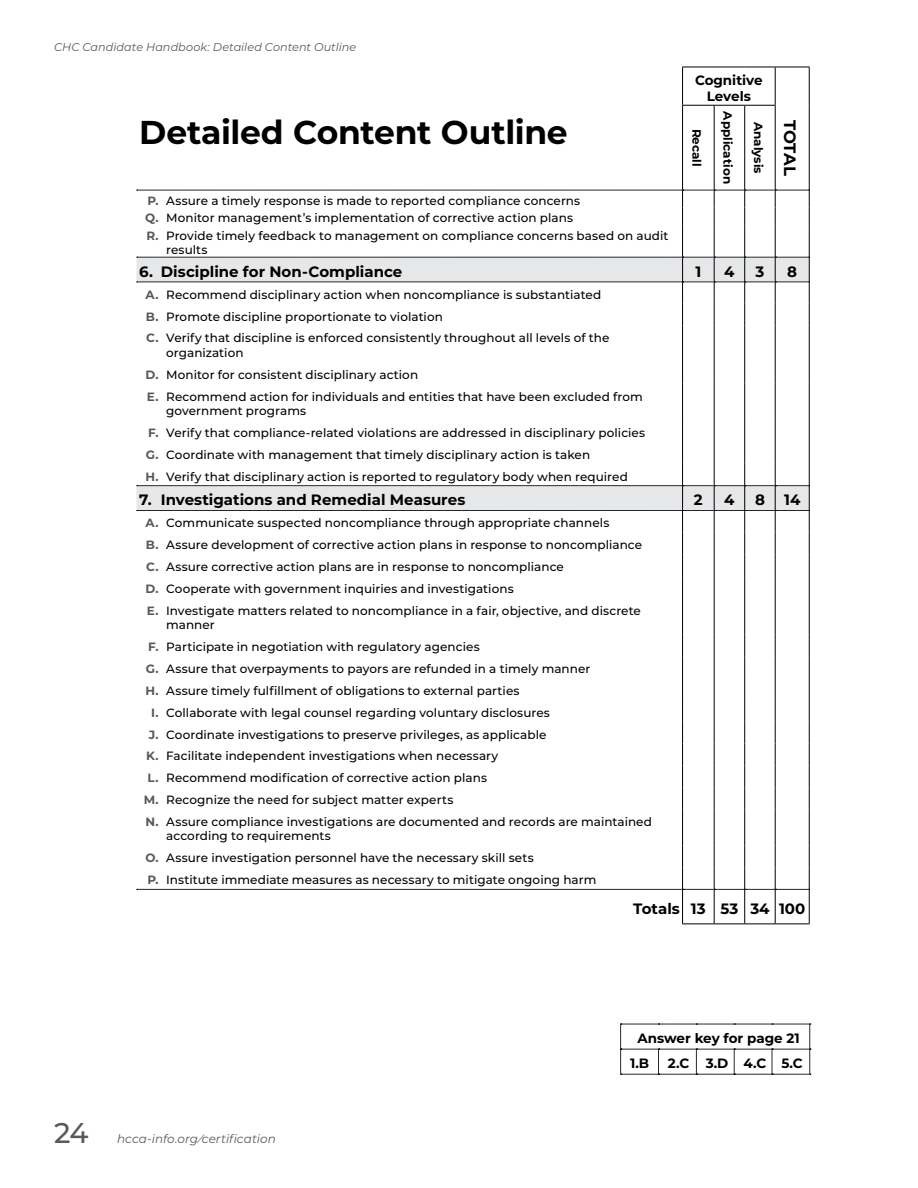
<style>
.page{position:relative;width:918px;height:1188px;background:#fff}
.page>*{position:absolute;margin:0;border:0;box-sizing:border-box;transform-origin:0 0}
.t1{font:700 33px "Montserrat";letter-spacing:-.01em;color:#000}
.t2{font:500 28.5px "Montserrat";color:#58595b}
.t3{font:700 16.5px "Montserrat";color:#000}
.t4{font:700 15px "Montserrat";color:#000}
.t5{font:700 13.5px/16.2px "Montserrat";color:#000;text-align:center}
.t6{font:500 12px/21.9px "Montserrat";letter-spacing:.005em;color:#000}
.t7{font:italic 12px "Montserrat";letter-spacing:.005em;color:#58595b}
.t8{font:700 12px "Montserrat";color:#000}
.t9{font:italic 11.25px "Montserrat";letter-spacing:.005em;color:#58595b}
.s1{font-weight:700;color:#58595b}
</style>
<div class="page">
<hr style="left:809px;top:67px;width:1px;height:38px;background:#000">
<hr style="left:809px;top:105px;width:1px;height:85px;background:#000">
<hr style="left:809px;top:225px;width:1px;height:32px;background:#000">
<hr style="left:809px;top:326px;width:1px;height:36px;background:#000">
<svg style="left:809px;top:362px;width:1px;height:22px"></svg>
<hr style="left:809px;top:384px;width:1px;height:36px;background:#000">
<hr style="left:809px;top:598px;width:1px;height:36px;background:#000">
<svg style="left:809px;top:634px;width:1px;height:175px"></svg>
<hr style="left:809px;top:809px;width:1px;height:37px;background:#000">
<hr style="left:682px;top:67px;width:1px;height:38px;background:#000">
<hr style="left:775px;top:67px;width:1px;height:38px;background:#000">
<hr style="left:682px;top:67px;width:32px;height:1px;background:#000">
<hr style="left:714px;top:67px;width:31px;height:1px;background:#000">
<hr style="left:745px;top:67px;width:30px;height:1px;background:#000">
<hr style="left:775px;top:67px;width:35px;height:1px;background:#000">
<hr style="left:682px;top:106px;width:1px;height:84px;background:#000">
<hr style="left:714px;top:106px;width:1px;height:84px;background:#000">
<hr style="left:744px;top:106px;width:1px;height:84px;background:#000">
<hr style="left:775px;top:106px;width:1px;height:84px;background:#000">
<hr style="left:682px;top:105px;width:32px;height:1px;background:#000">
<hr style="left:714px;top:105px;width:31px;height:1px;background:#000">
<hr style="left:745px;top:105px;width:31px;height:1px;background:#000">
<hr style="left:682px;top:924px;width:32px;height:1px;background:#000">
<hr style="left:714px;top:924px;width:31px;height:1px;background:#000">
<hr style="left:745px;top:924px;width:30px;height:1px;background:#000">
<hr style="left:775px;top:924px;width:35px;height:1px;background:#000">
<svg style="left:137px;top:190px;width:673px;height:35px"></svg>
<hr style="left:682px;top:225px;width:1px;height:32px;background:#000">
<hr style="left:714px;top:225px;width:1px;height:32px;background:#000">
<hr style="left:744px;top:225px;width:1px;height:32px;background:#000">
<hr style="left:775px;top:225px;width:1px;height:32px;background:#000">
<svg style="left:137px;top:257px;width:673px;height:69px"></svg>
<hr style="left:682px;top:326px;width:1px;height:36px;background:#000">
<hr style="left:714px;top:326px;width:1px;height:36px;background:#000">
<hr style="left:744px;top:326px;width:1px;height:36px;background:#000">
<hr style="left:775px;top:326px;width:1px;height:36px;background:#000">
<svg style="left:682px;top:362px;width:1px;height:22px"></svg>
<svg style="left:714px;top:362px;width:1px;height:22px"></svg>
<svg style="left:744px;top:362px;width:1px;height:22px"></svg>
<svg style="left:775px;top:362px;width:1px;height:22px"></svg>
<hr style="left:682px;top:384px;width:1px;height:36px;background:#000">
<hr style="left:714px;top:384px;width:1px;height:36px;background:#000">
<hr style="left:744px;top:384px;width:1px;height:36px;background:#000">
<hr style="left:775px;top:384px;width:1px;height:36px;background:#000">
<svg style="left:137px;top:420px;width:673px;height:178px"></svg>
<hr style="left:682px;top:598px;width:1px;height:36px;background:#000">
<hr style="left:714px;top:598px;width:1px;height:36px;background:#000">
<hr style="left:744px;top:598px;width:1px;height:36px;background:#000">
<hr style="left:775px;top:598px;width:1px;height:36px;background:#000">
<svg style="left:682px;top:634px;width:1px;height:175px"></svg>
<svg style="left:714px;top:634px;width:1px;height:175px"></svg>
<svg style="left:744px;top:634px;width:1px;height:175px"></svg>
<svg style="left:775px;top:634px;width:1px;height:175px"></svg>
<hr style="left:682px;top:809px;width:1px;height:37px;background:#000">
<hr style="left:714px;top:809px;width:1px;height:37px;background:#000">
<hr style="left:744px;top:809px;width:1px;height:37px;background:#000">
<hr style="left:775px;top:809px;width:1px;height:37px;background:#000">
<svg style="left:136px;top:846px;width:674px;height:78px"></svg>
<hr style="left:682px;top:889px;width:1px;height:35px;background:#000">
<hr style="left:714px;top:889px;width:1px;height:35px;background:#000">
<hr style="left:744px;top:889px;width:1px;height:35px;background:#000">
<hr style="left:775px;top:889px;width:1px;height:35px;background:#000">
<svg style="left:620px;top:1024px;width:191px;height:51px"></svg>
<p class="t9" style="left:54px;top:40px;width:304px">CHC Candidate Handbook: Detailed Content Outline</p>
<h1 class="t1" style="left:139px;top:109px;width:430px">Detailed Content Outline</h1>
<p class="t5" style="left:695px;top:71px;width:69px">Cognitive<br>Levels</p>
<p class="t8" style="left:705px;top:129px;width:40px;rotate:90deg">Recall</p>
<p class="t8" style="left:737px;top:111px;width:74px;rotate:90deg">Application</p>
<p class="t8" style="left:767px;top:122px;width:53px;rotate:90deg">Analysis</p>
<h3 class="t3" style="left:802px;top:120px;width:58px;rotate:90deg">TOTAL</h3>
<p class="t6" style="left:145px;top:191px;width:525px;line-height:17.5px"><span class="s1">P.</span> Assure a timely response is made to reported compliance concerns<br><span class="s1">Q.</span> Monitor management’s implementation of corrective action plans<br><span class="s1">R.</span> Provide timely feedback to management on compliance concerns based on audit</p>
<p class="t6" style="left:166px;top:238px;width:43px">results</p>
<p class="t4" style="left:139px;top:261px;width:265px">6. Discipline for Non-Compliance</p>
<p class="t4" style="left:695px;top:261px;width:7px">1</p>
<p class="t4" style="left:724px;top:261px;width:12px">4</p>
<p class="t4" style="left:756px;top:261px;width:10px">3</p>
<p class="t4" style="left:787px;top:261px;width:11px">8</p>
<p class="t6" style="left:146px;top:283px;width:465px"><span class="s1">A.</span> Recommend disciplinary action when noncompliance is substantiated<br><span class="s1">B.</span> Promote discipline proportionate to violation<br><span class="s1">C.</span> Verify that discipline is enforced consistently throughout all levels of the</p>
<p class="t6" style="left:146px;top:341px;width:499px;text-indent:21px">organization<br><span class="s1">D.</span> Monitor for consistent disciplinary action<br><span class="s1">E.</span> Recommend action for individuals and entities that have been excluded from</p>
<p class="t6" style="left:145px;top:399px;width:501px;text-indent:21px">government programs<br><span class="s1">F.</span> Verify that compliance-related violations are addressed in disciplinary policies <span class="s1">G.</span> Coordinate with management that timely disciplinary action is taken<br><span class="s1">H.</span> Verify that disciplinary action is reported to regulatory body when required</p>
<p class="t4" style="left:139px;top:489px;width:328px">7. Investigations and Remedial Measures</p>
<p class="t4" style="left:694px;top:489px;width:10px">2</p>
<p class="t4" style="left:724px;top:489px;width:12px">4</p>
<p class="t4" style="left:755px;top:489px;width:11px">8</p>
<p class="t4" style="left:784px;top:489px;width:18px">14</p>
<p class="t6" style="left:146px;top:512px;width:498px"><span class="s1">A.</span> Communicate suspected noncompliance through appropriate channels<br><span class="s1">B.</span> Assure development of corrective action plans in response to noncompliance <span class="s1">C.</span> Assure corrective action plans are in response to noncompliance<br><span class="s1">D.</span> Cooperate with government inquiries and investigations<br><span class="s1">E.</span> Investigate matters related to noncompliance in a fair, objective, and discrete</p>
<p class="t6" style="left:166px;top:613px;width:50px">manner</p>
<p class="t6" style="left:148px;top:635px;width:333px"><span class="s1">F.</span> Participate in negotiation with regulatory agencies</p>
<p class="t6" style="left:146px;top:657px;width:446px"><span class="s1">G.</span> Assure that overpayments to payors are refunded in a timely manner</p>
<p class="t6" style="left:145px;top:679px;width:376px"><span class="s1">H.</span> Assure timely fulfillment of obligations to external parties</p>
<p class="t6" style="left:151px;top:701px;width:400px"><span class="s1">I.</span> Collaborate with legal counsel regarding voluntary disclosures</p>
<p class="t6" style="left:149px;top:723px;width:399px"><span class="s1">J.</span> Coordinate investigations to preserve privileges, as applicable</p>
<p class="t6" style="left:146px;top:745px;width:354px"><span class="s1">K.</span> Facilitate independent investigations when necessary</p>
<p class="t6" style="left:147px;top:767px;width:341px"><span class="s1">L.</span> Recommend modification of corrective action plans</p>
<p class="t6" style="left:144px;top:788px;width:311px"><span class="s1">M.</span> Recognize the need for subject matter experts</p>
<p class="t6" style="left:145px;top:810px;width:508px"><span class="s1">N.</span> Assure compliance investigations are documented and records are maintained</p>
<p class="t6" style="left:145px;top:825px;width:453px;text-indent:21px">according to requirements<br><span class="s1">O.</span> Assure investigation personnel have the necessary skill sets<br><span class="s1">P.</span> Institute immediate measures as necessary to mitigate ongoing harm</p>
<p class="t4" style="left:633px;top:898px;width:174px">Totals 13 53 34 100</p>
<h2 class="t2" style="left:54px;top:1113px;width:36px">24</h2>
<p class="t7" style="left:117px;top:1130px;width:160px">hcca-info.org/certification</p>
<p class="t5" style="left:630px;top:1025px;width:171px;line-height:25px;text-align:left;text-indent:7px">Answer key for page 21<br>1.B</p>
<p class="t5" style="left:668px;top:1055px;width:136px">2.C 3.D 4.C 5.C</p>
</div>
